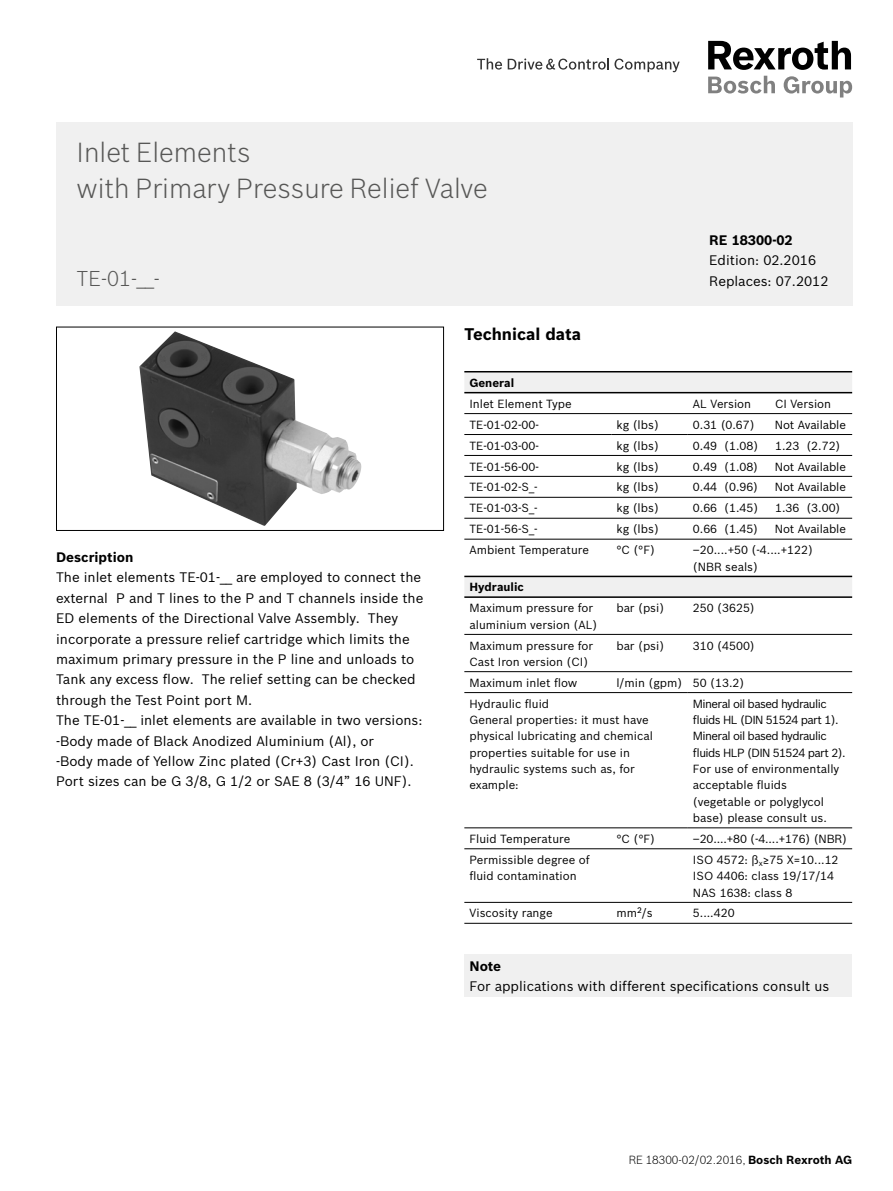
<style>
.page{position:relative;width:893px;height:1191px;background:#fff}
.page>*{position:absolute;margin:0;border:0;box-sizing:border-box;transform-origin:0 0}
.t1{font:300 27px/35.7px "Bosch Sans";color:#575756}
.t2{font:300 21px "Bosch Sans";color:#575756}
.t3{font:700 16.5px "Bosch Sans";color:#000}
.t4{font:13.5px/20.4px "Bosch Sans";color:#000}
.t5{font:700 13.5px "Bosch Sans";color:#000}
.t6{font:11.55px/16.4px "Bosch Sans";color:#000}
.t7{font:11.55px/16.4px "Bosch Sans";letter-spacing:-.025em;color:#000}
.t8{font:300 11.55px "Bosch Sans";color:#000}
.t9{font:700 11.55px "Bosch Sans";color:#000}
.s1{font-weight:700}
</style>
<div class="page">
<svg style="left:508px;top:58px;width:172px;height:14px"></svg>
<svg style="left:477px;top:58px;width:25px;height:12px"></svg>
<svg style="left:708px;top:76px;width:67px;height:17px"></svg>
<svg style="left:784px;top:76px;width:68px;height:21px"></svg>
<svg style="left:708px;top:41px;width:143px;height:29px"></svg>
<img style="left:139px;top:331px;width:223px;height:195px">
<div style="left:56px;top:327px;width:388px;height:204px;border:1px solid #000"></div>
<div style="left:56px;top:122px;width:796px;height:184px;background:#f0f0f0"></div>
<svg style="left:464px;top:372px;width:388px;height:224px"></svg>
<hr style="left:464px;top:413px;width:388px;height:1px;background:#000">
<hr style="left:464px;top:434px;width:147px;height:1px;background:#000">
<hr style="left:688px;top:434px;width:164px;height:1px;background:#000">
<hr style="left:464px;top:455px;width:388px;height:1px;background:#000">
<hr style="left:464px;top:476px;width:388px;height:1px;background:#000">
<hr style="left:464px;top:497px;width:388px;height:1px;background:#000">
<hr style="left:464px;top:518px;width:388px;height:1px;background:#000">
<hr style="left:464px;top:671px;width:388px;height:1px;background:#000">
<hr style="left:688px;top:692px;width:164px;height:1px;background:#000">
<hr style="left:688px;top:827px;width:164px;height:1px;background:#000">
<hr style="left:464px;top:848px;width:388px;height:1px;background:#000">
<hr style="left:611px;top:434px;width:77px;height:1px;background:#000">
<hr style="left:464px;top:634px;width:388px;height:1px;background:#000">
<hr style="left:464px;top:902px;width:388px;height:1px;background:#000">
<hr style="left:464px;top:575px;width:388px;height:2px;background:#000">
<hr style="left:464px;top:596px;width:388px;height:2px;background:#000">
<hr style="left:464px;top:371px;width:388px;height:1px;background:#000">
<hr style="left:464px;top:923px;width:388px;height:1px;background:#000">
<hr style="left:464px;top:392px;width:388px;height:1px;background:#000">
<hr style="left:464px;top:692px;width:224px;height:1px;background:#000">
<hr style="left:464px;top:827px;width:224px;height:1px;background:#000">
<hr style="left:464px;top:539px;width:388px;height:1px;background:#000">
<div style="left:464px;top:954px;width:388px;height:43px;background:#f0f0f0"></div>
<h1 class="t1" style="left:77px;top:136px;width:413px">Inlet Elements<br>with Primary Pressure Relief Valve</h1>
<p class="t5" style="left:709px;top:234px;width:85px">RE 18300-02</p>
<p class="t4" style="left:709px;top:251px;width:108px">Edition: 02.2016</p>
<h2 class="t2" style="left:77px;top:268px;width:85px">TE-01-__-</h2>
<p class="t4" style="left:709px;top:271px;width:121px">Replaces: 07.2012</p>
<p class="t5" style="left:56px;top:551px;width:79px">Description</p>
<p class="t4" style="left:56px;top:568px;width:369px">The inlet elements TE-01-__ are employed to connect the external P and T lines to the P and T channels inside the ED elements of the Directional Valve Assembly. They incorporate a pressure relief cartridge which limits the maximum primary pressure in the P line and unloads to Tank any excess flow. The relief setting can be checked through the Test Point port M.<br>The TE-01-__ inlet elements are available in two versions: -Body made of Black Anodized Aluminium (Al), or<br>-Body made of Yellow Zinc plated (Cr+3) Cast Iron (CI).<br>Port sizes can be G 3/8, G 1/2 or SAE 8 (3/4” 16 UNF).</p>
<h3 class="t3" style="left:464px;top:327px;width:118px">Technical data</h3>
<p class="t9" style="left:469px;top:377px;width:46px">General</p>
<p class="t6" style="left:469px;top:396px;width:104px">Inlet Element Type</p>
<p class="t6" style="left:693px;top:396px;width:60px">AL Version</p>
<p class="t6" style="left:775px;top:396px;width:58px">CI Version</p>
<p class="t6" style="left:469px;top:417px;width:71px">TE-01-02-00-</p>
<p class="t6" style="left:616px;top:417px;width:44px">kg (lbs)</p>
<p class="t6" style="left:693px;top:417px;width:63px">0.31 (0.67)</p>
<p class="t6" style="left:775px;top:417px;width:72px">Not Available</p>
<p class="t6" style="left:469px;top:438px;width:71px">TE-01-03-00-</p>
<p class="t6" style="left:616px;top:438px;width:44px">kg (lbs)</p>
<p class="t6" style="left:693px;top:438px;width:67px">0.49 (1.08)</p>
<p class="t6" style="left:775px;top:438px;width:67px">1.23 (2.72)</p>
<p class="t6" style="left:469px;top:459px;width:71px">TE-01-56-00-</p>
<p class="t6" style="left:616px;top:459px;width:44px">kg (lbs)</p>
<p class="t6" style="left:693px;top:459px;width:67px">0.49 (1.08)</p>
<p class="t6" style="left:775px;top:459px;width:72px">Not Available</p>
<p class="t6" style="left:469px;top:480px;width:70px">TE-01-02-S_-</p>
<p class="t6" style="left:616px;top:480px;width:44px">kg (lbs)</p>
<p class="t6" style="left:693px;top:480px;width:67px">0.44 (0.96)</p>
<p class="t6" style="left:775px;top:480px;width:72px">Not Available</p>
<p class="t6" style="left:469px;top:500px;width:70px">TE-01-03-S_-</p>
<p class="t6" style="left:616px;top:500px;width:44px">kg (lbs)</p>
<p class="t6" style="left:693px;top:500px;width:67px">0.66 (1.45)</p>
<p class="t6" style="left:775px;top:500px;width:67px">1.36 (3.00)</p>
<p class="t6" style="left:469px;top:521px;width:70px">TE-01-56-S_-</p>
<p class="t6" style="left:616px;top:521px;width:44px">kg (lbs)</p>
<p class="t6" style="left:693px;top:521px;width:67px">0.66 (1.45)</p>
<p class="t6" style="left:775px;top:521px;width:72px">Not Available</p>
<p class="t6" style="left:469px;top:542px;width:121px">Ambient Temperature</p>
<p class="t6" style="left:616px;top:542px;width:40px">°C (°F)</p>
<p class="t6" style="left:693px;top:542px;width:122px">–20....+50 (-4....+122) (NBR seals)</p>
<p class="t9" style="left:469px;top:582px;width:56px">Hydraulic</p>
<p class="t6" style="left:469px;top:600px;width:129px">Maximum pressure for aluminium version (AL)</p>
<p class="t6" style="left:616px;top:600px;width:49px">bar (psi)</p>
<p class="t6" style="left:693px;top:600px;width:63px">250 (3625)</p>
<p class="t6" style="left:469px;top:638px;width:125px">Maximum pressure for<br>Cast Iron version (CI)</p>
<p class="t6" style="left:616px;top:638px;width:49px">bar (psi)</p>
<p class="t6" style="left:693px;top:638px;width:63px">310 (4500)</p>
<p class="t6" style="left:469px;top:675px;width:109px">Maximum inlet flow</p>
<p class="t6" style="left:616px;top:675px;width:130px">l/min (gpm) 50 (13.2)</p>
<p class="t6" style="left:469px;top:696px;width:185px">Hydraulic fluid<br>General properties: it must have physical lubricating and chemical properties suitable for use in hydraulic systems such as, for example:</p>
<p class="t7" style="left:693px;top:696px;width:154px">Mineral oil based hydraulic fluids HL (DIN 51524 part 1).<br>Mineral oil based hydraulic fluids HLP (DIN 51524 part 2).<br>For use of environmentally acceptable fluids (vegetable or polyglycol base) please consult us.</p>
<p class="t6" style="left:469px;top:831px;width:102px">Fluid Temperature</p>
<p class="t6" style="left:616px;top:831px;width:40px">°C (°F)</p>
<p class="t6" style="left:693px;top:831px;width:156px">–20....+80 (-4....+176) (NBR)</p>
<p class="t6" style="left:469px;top:852px;width:122px">Permissible degree of fluid contamination</p>
<p class="t6" style="left:693px;top:852px;width:147px">ISO 4572: β<sub>x</sub>≥75 X=10...12<br>ISO 4406: class 19/17/14<br>NAS 1638: class 8</p>
<p class="t6" style="left:469px;top:905px;width:85px">Viscosity range</p>
<p class="t6" style="left:616px;top:905px;width:38px">mm<sup>2</sup>/s</p>
<p class="t6" style="left:693px;top:905px;width:43px">5....420</p>
<p class="t5" style="left:469px;top:960px;width:33px">Note</p>
<p class="t4" style="left:469px;top:977px;width:361px">For applications with different specifications consult us</p>
<p class="t8" style="left:629px;top:1154px;width:225px">RE 18300-02/02.2016, <span class="s1">Bosch Rexroth AG</span></p>
</div>
